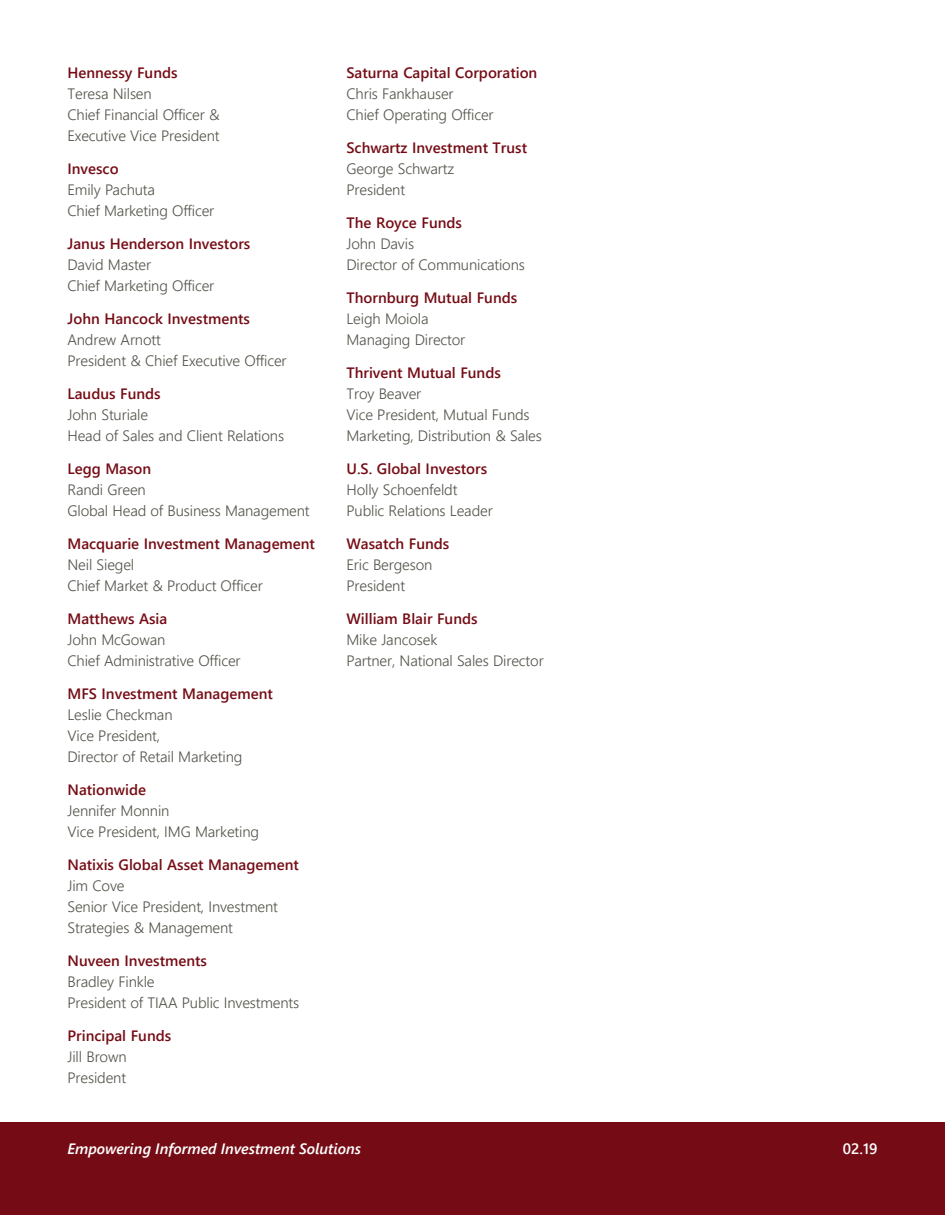
<style>
.page{position:relative;width:945px;height:1215px;background:#fff}
.page>*{position:absolute;margin:0;border:0;box-sizing:border-box;transform-origin:0 0}
.t1{font:15px/21px "Webly Sleek UI Semilight";letter-spacing:-.01em;color:#535249}
.t2{font:15px/21px "Webly Sleek UI Semibold";color:#750c15}
.t3{font:italic 15px "Webly Sleek UI Semibold";color:#fff}
.t4{font:15px "Webly Sleek UI Semibold";color:#fff}
.s1{font-family:"Webly Sleek UI Semibold";color:#750c15}
.s2{font-family:"Webly Sleek UI Semilight";color:#535249}
</style>
<div class="page">
<div style="left:0;top:1123px;width:945px;height:92px;background:#750c15"></div>
<p class="t1" style="left:68px;top:62px;width:154px"><span class="s1">Hennessy Funds<br></span>Teresa Nilsen<br>Chief Financial Officer &amp;<br>Executive Vice President</p>
<p class="t1" style="left:68px;top:158px;width:148px"><span class="s1">Invesco<br></span>Emily Pachuta<br>Chief Marketing Officer</p>
<p class="t1" style="left:68px;top:233px;width:184px"><span class="s1">Janus Henderson Investors<br></span>David Master<br>Chief Marketing Officer</p>
<p class="t1" style="left:68px;top:308px;width:221px"><span class="s1">John Hancock Investments<br></span>Andrew Arnott<br>President &amp; Chief Executive Officer</p>
<p class="t1" style="left:68px;top:383px;width:218px"><span class="s1">Laudus Funds<br></span>John Sturiale<br>Head of Sales and Client Relations</p>
<p class="t1" style="left:68px;top:458px;width:244px"><span class="s1">Legg Mason<br></span>Randi Green<br>Global Head of Business Management</p>
<p class="t1" style="left:68px;top:533px;width:249px"><span class="s1">Macquarie Investment Management<br></span>Neil Siegel<br>Chief Market &amp; Product Officer</p>
<p class="t1" style="left:68px;top:608px;width:175px"><span class="s1">Matthews Asia<br></span>John McGowan<br>Chief Administrative Officer</p>
<p class="t1" style="left:68px;top:683px;width:207px"><span class="s1">MFS Investment Management<br></span>Leslie Checkman<br>Vice President,<br>Director of Retail Marketing</p>
<p class="t1" style="left:68px;top:779px;width:193px"><span class="s1">Nationwide<br></span>Jennifer Monnin<br>Vice President, IMG Marketing</p>
<p class="t1" style="left:68px;top:854px;width:233px"><span class="s1">Natixis Global Asset Management<br></span>Jim Cove<br>Senior Vice President, Investment<br>Strategies &amp; Management</p>
<p class="t1" style="left:68px;top:950px;width:233px"><span class="s1">Nuveen Investments<br></span>Bradley Finkle<br>President of TIAA Public Investments</p>
<p class="t1" style="left:68px;top:1025px;width:105px"><span class="s1">Principal Funds<br></span>Jill Brown<br>President</p>
<p class="t1" style="left:346px;top:62px;width:192px"><span class="s1">Saturna Capital Corporation<br></span>Chris Fankhauser<br>Chief Operating Officer</p>
<p class="t2" style="left:346px;top:137px;width:182px">Schwartz Investment Trust<br><span class="s2">George Schwartz<br>President</span></p>
<p class="t1" style="left:346px;top:212px;width:180px"><span class="s1">The Royce Funds<br></span>John Davis<br>Director of Communications</p>
<p class="t1" style="left:346px;top:287px;width:172px"><span class="s1">Thornburg Mutual Funds<br></span>Leigh Moiola<br>Managing Director</p>
<p class="t1" style="left:346px;top:362px;width:197px"><span class="s1">Thrivent Mutual Funds<br></span>Troy Beaver<br>Vice President, Mutual Funds<br>Marketing, Distribution &amp; Sales</p>
<p class="t1" style="left:346px;top:458px;width:148px"><span class="s1">U.S. Global Investors<br></span>Holly Schoenfeldt<br>Public Relations Leader</p>
<p class="t1" style="left:346px;top:533px;width:104px"><span class="s1">Wasatch Funds<br></span>Eric Bergeson<br>President</p>
<p class="t1" style="left:346px;top:608px;width:199px"><span class="s1">William Blair Funds<br></span>Mike Jancosek<br>Partner, National Sales Director</p>
<p class="t3" style="left:68px;top:1138px;width:295px">Empowering Informed Investment Solutions</p>
<p class="t4" style="left:843px;top:1137px;width:36px">02.19</p>
</div>
